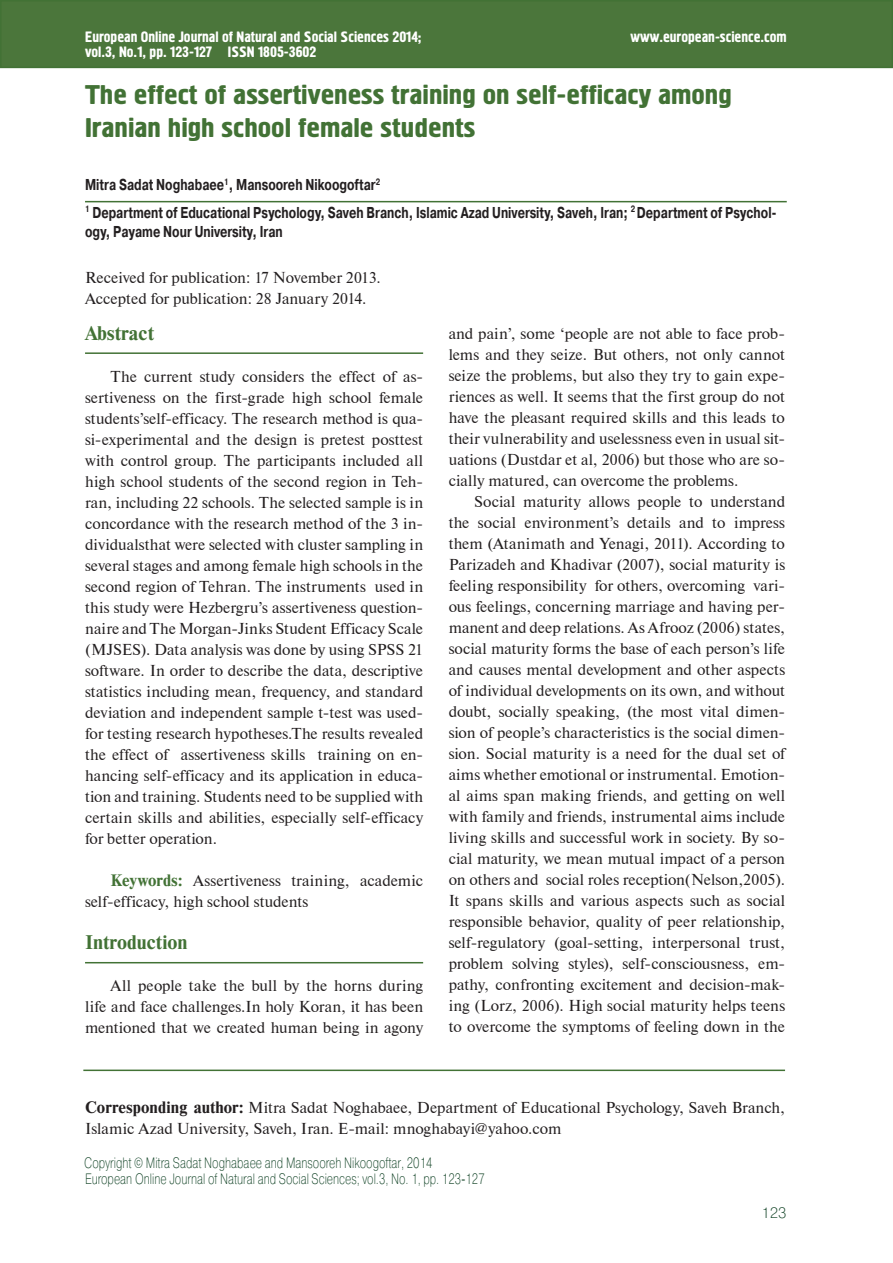
<style>
.page{position:relative;width:893px;height:1263px;background:#fff}
.page>*{position:absolute;margin:0;border:0;box-sizing:border-box;transform-origin:0 0}
.t1{font:27px/32.4px "Hermes C";color:#427235;scale:1.11 1}
.t2{font:18.75px "Newton C Bold";color:#427235}
.t3{font:15.75px/21px "Newton CTT";color:#231f20;text-align:justify}
.t4{font:700 15.75px/27.5px "Pragmatica C";color:#231f20;scale:.75 1}
.t5{font:15px "Pragmatica Light C";color:#0b3e20;scale:.75 1}
.t6{font:15px/15.5px "Hermes C";color:#fff}
.t7{font:15px "Pragmatica Light C";color:#0b3e20}
.s1{font-family:"Newton C Bold";color:#427235}
.s2{font-family:"Newton C Bold"}
.s3{font-size:15.75px}
</style>
<div class="page">
<div style="left:1px;top:1px;width:891px;height:66px;background:#4b763b"></div>
<div style="left:0;top:0;width:893px;height:68px;border:2px solid #427235"></div>
<hr style="left:83px;top:1070px;width:702px;height:1px;background:#427235">
<hr style="left:85px;top:201px;width:702px;height:1px;background:#427235">
<hr style="left:85px;top:352px;width:338px;height:2px;background:#427235">
<hr style="left:85px;top:962px;width:338px;height:1px;background:#427235">
<p class="t6" style="left:228px;top:29px;width:195px;text-indent:-143px">European Online Journal of Natural and Social Sciences 2014;<br>ISSN 1805-3602</p>
<p class="t6" style="left:630px;top:30px;width:158px">www.european-science.com</p>
<p class="t6" style="left:85px;top:45px;width:129px">vol.3, No.1, pp. 123-127</p>
<h1 class="t1" style="left:85px;top:80px;width:584px">The effect of assertiveness training on self-efficacy among<br>Iranian high school female students</h1>
<p class="t4" style="left:85px;top:173px;width:924px">Mitra Sadat Noghabaee<sup>1</sup>, Mansooreh Nikoogoftar<sup>2<br>1</sup> Department of Educational Psychology, Saveh Branch, Islamic Azad University, Saveh, Iran; <sup>2</sup> Department of Psychol-</p>
<p class="t4" style="left:85px;top:219px;width:265px">ogy, Payame Nour University, Iran</p>
<p class="t3" style="left:85px;top:267px;width:297px">Received for publication: 17 November 2013.<br>Accepted for publication: 28 January 2014.</p>
<p class="t2" style="left:85px;top:325px;width:71px">Abstract</p>
<p class="t3" style="left:85px;top:366px;width:340px;text-indent:26px">The current study considers the effect of as&shy;sertiveness on the first-grade high school female students’self-efficacy. The research method is qua&shy;si-experimental and the design is pretest posttest with control group. The participants included all high school students of the second region in Teh&shy;ran, including 22 schools. The selected sample is in concordance with the research method of the 3 in&shy;dividualsthat were selected with cluster sampling in several stages and among female high schools in the second region of Tehran. The instruments used in this study were Hezbergru’s assertiveness question&shy;naire and The Morgan-Jinks Student Efficacy Scale (MJSES). Data analysis was done by using SPSS 21 software. In order to describe the data, descriptive statistics including mean, frequency, and standard deviation and independent sample t-test was used&shy;for testing research hypotheses.The results revealed the effect of assertiveness skills training on en&shy;hancing self-efficacy and its application in educa&shy;tion and training. Students need to be supplied with certain skills and abilities, especially self-efficacy for better operation.</p>
<p class="t3" style="left:85px;top:870px;width:340px;text-indent:26px"><span class="s1">Keywords:</span> Assertiveness training, academic self-efficacy, high school students</p>
<p class="t2" style="left:85px;top:935px;width:104px">Introduction</p>
<p class="t3" style="left:85px;top:976px;width:340px;text-indent:26px">All people take the bull by the horns during life and face challenges.In holy Koran, it has been mentioned that we created human being in agony</p>
<p class="t3" style="left:449px;top:324px;width:338px">and pain’, some ‘people are not able to face prob&shy;lems and they seize. But others, not only cannot seize the problems, but also they try to gain expe&shy;riences as well. It seems that the first group do not have the pleasant required skills and this leads to their vulnerability and uselessness even in usual sit&shy;uations (Dustdar et al, 2006) but those who are so&shy;cially matured, can overcome the problems.</p>
<p class="t3" style="left:449px;top:492px;width:338px;text-indent:26px">Social maturity allows people to understand the social environment’s details and to impress them (Atanimath and Yenagi, 2011). According to Parizadeh and Khadivar (2007), social maturity is feeling responsibility for others, overcoming vari&shy;ous feelings, concerning marriage and having per&shy;manent and deep relations. As Afrooz (2006) states, social maturity forms the base of each person’s life and causes mental development and other aspects of individual developments on its own, and without doubt, socially speaking, (the most vital dimen&shy;sion of people’s characteristics is the social dimen&shy;sion. Social maturity is a need for the dual set of aims whether emotional or instrumental. Emotion&shy;al aims span making friends, and getting on well with family and friends, instrumental aims include living skills and successful work in society. By so&shy;cial maturity, we mean mutual impact of a person on others and social roles reception(Nelson,2005).<br>It spans skills and various aspects such as social responsible behavior, quality of peer relationship, self-regulatory (goal-setting, interpersonal trust, problem solving styles), self-consciousness, em&shy;pathy, confronting excitement and decision-mak&shy;ing (Lorz, 2006). High social maturity helps teens to overcome the symptoms of feeling down in the</p>
<p class="t3" style="left:85px;top:1098px;width:701px"><span class="s2">Corresponding author:</span> Mitra Sadat Noghabaee, Department of Educational Psychology, Saveh Branch,<br>Islamic Azad University, Saveh, Iran. E-mail: mnoghabayi@yahoo.com</p>
<p class="t5" style="left:84px;top:1158px;width:466px">Copyright © Mitra Sadat Noghabaee and Mansooreh Nikoogoftar<span class="s3">,</span> 2014</p>
<p class="t5" style="left:85px;top:1173px;width:534px">European Online Journal of Natural and Social Sciences; vol.3, No. 1, pp. 123-127</p>
<p class="t7" style="left:761px;top:1208px;width:27px">123</p>
</div>
